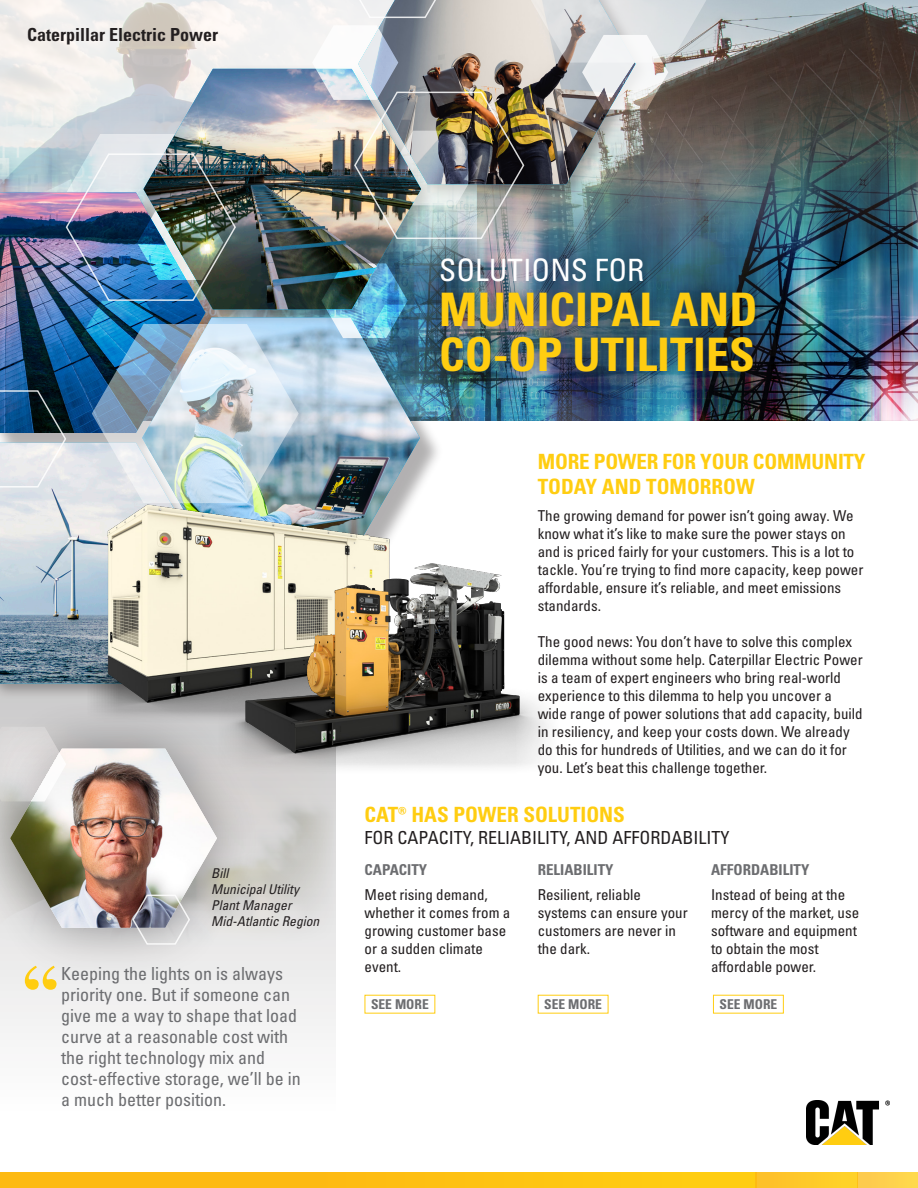
<style>
.page{position:relative;width:918px;height:1188px;background:#fff}
.page>*{position:absolute;margin:0;border:0;box-sizing:border-box;transform-origin:0 0}
.t1{font:46.2px/45.2px "Univers LTCYR 67 Bold Cond";color:#ffcd11}
.t2{font:condensed 30.75px "Univers LTCYR 57";color:#fff}
.t3{font:21px/25.2px "Univers LTCYR 67 Bold Cond";color:#ffcd11}
.t4{font:condensed 18px/21px "Univers LTCYR 57";color:#6c6d70}
.t5{font:condensed 18px "Univers LTCYR 57";color:#231f20}
.t6{font:18px "Univers LTCYR 67 Bold Cond";color:#231f20}
.t7{font:condensed 15px/18px "Univers LTCYR 57";color:#231f20}
.t8{font:15px "Univers LTCYR 67 Bold Cond";color:#6c6d70}
.t9{font:italic condensed 13.5px/16.2px "Univers LT Std";color:#231f20}
.t10{font:700 condensed 13.5px "Univers LT Std";color:#6c6d70}
</style>
<div class="page">
<svg style="left:0;top:778px;width:336px;height:255px;fill:#eee"></svg>
<img style="left:722px;top:11px;width:196px;height:410px">
<div style="left:0;top:438px;width:221px;height:262px;background:#231f20;opacity:.35"></div>
<img style="left:0;top:596px;width:85px;height:87px">
<div style="left:422px;top:238px;width:353px;height:153px;background:#231f20;opacity:.75"></div>
<img style="left:85px;top:596px;width:129px;height:102px">
<img style="left:214px;top:596px;width:334px;height:182px">
<svg style="left:25px;top:978px;width:32px;height:12px"></svg>
<img style="left:0;top:0;width:722px;height:596px">
<div style="left:0;top:698px;width:263px;height:280px;background:#231f20;opacity:.45"></div>
<img style="left:0;top:727px;width:217px;height:218px">
<img style="left:807px;top:1101px;width:83px;height:43px">
<div style="left:0;top:1172px;width:756px;height:16px;background:linear-gradient(to right,#fdb512,#fc1)"></div>
<div style="left:756px;top:1172px;width:102px;height:16px;background:#feca2a"></div>
<div style="left:858px;top:1172px;width:60px;height:16px;background:#fed14d"></div>
<p class="t6" style="left:27px;top:24px;width:193px">Caterpillar Electric Power</p>
<p class="t9" style="left:211px;top:865px;width:19px">Bill</p>
<p class="t9" style="left:211px;top:881px;width:89px">Municipal Utility<br>Plant Manager</p>
<p class="t9" style="left:211px;top:913px;width:109px">Mid-Atlantic Region</p>
<p class="t4" style="left:61px;top:963px;width:241px">Keeping the lights on is always priority one. But if someone can give me a way to shape that load curve at a reasonable cost with the right technology mix and cost-effective storage, we’ll be in a much better position.</p>
<p class="t2" style="left:439px;top:250px;width:207px">SOLUTIONS FOR</p>
<p class="t1" style="left:439px;top:286px;width:320px">MUNICIPAL AND<br>CO-OP UTILITIES</p>
<p class="t3" style="left:538px;top:448px;width:329px">MORE POWER FOR YOUR COMMUNITY<br>TODAY AND TOMORROW</p>
<p class="t7" style="left:538px;top:507px;width:327px">The growing demand for power isn’t going away. We know what it’s like to make sure the power stays on and is priced fairly for your customers. This is a lot to tackle. You’re trying to find more capacity, keep power affordable, ensure it’s reliable, and meet emissions standards.</p>
<p class="t7" style="left:538px;top:633px;width:326px">The good news: You don’t have to solve this complex dilemma without some help. Caterpillar Electric Power is a team of expert engineers who bring real-world experience to this dilemma to help you uncover a wide range of power solutions that add capacity, build in resiliency, and keep your costs down. We already do this for hundreds of Utilities, and we can do it for you. Let’s beat this challenge together.</p>
<p class="t3" style="left:365px;top:802px;width:262px">CAT® HAS POWER SOLUTIONS</p>
<p class="t5" style="left:365px;top:826px;width:366px">FOR CAPACITY, RELIABILITY, AND AFFORDABILITY</p>
<p class="t8" style="left:365px;top:860px;width:64px">CAPACITY</p>
<p class="t7" style="left:365px;top:886px;width:147px">Meet rising demand, whether it comes from a growing customer base or a sudden climate event.</p>
<p class="t8" style="left:538px;top:860px;width:77px">RELIABILITY</p>
<p class="t7" style="left:538px;top:886px;width:151px">Resilient, reliable systems can ensure your customers are never in the dark.</p>
<p class="t8" style="left:711px;top:860px;width:100px">AFFORDABILITY</p>
<p class="t7" style="left:711px;top:886px;width:150px">Instead of being at the mercy of the market, use software and equipment to obtain the most affordable power.</p>
<p class="t10" style="left:371px;top:996px;width:59px">SEE MORE</p>
<p class="t10" style="left:544px;top:996px;width:59px">SEE MORE</p>
<p class="t10" style="left:720px;top:996px;width:59px">SEE MORE</p>
</div>
